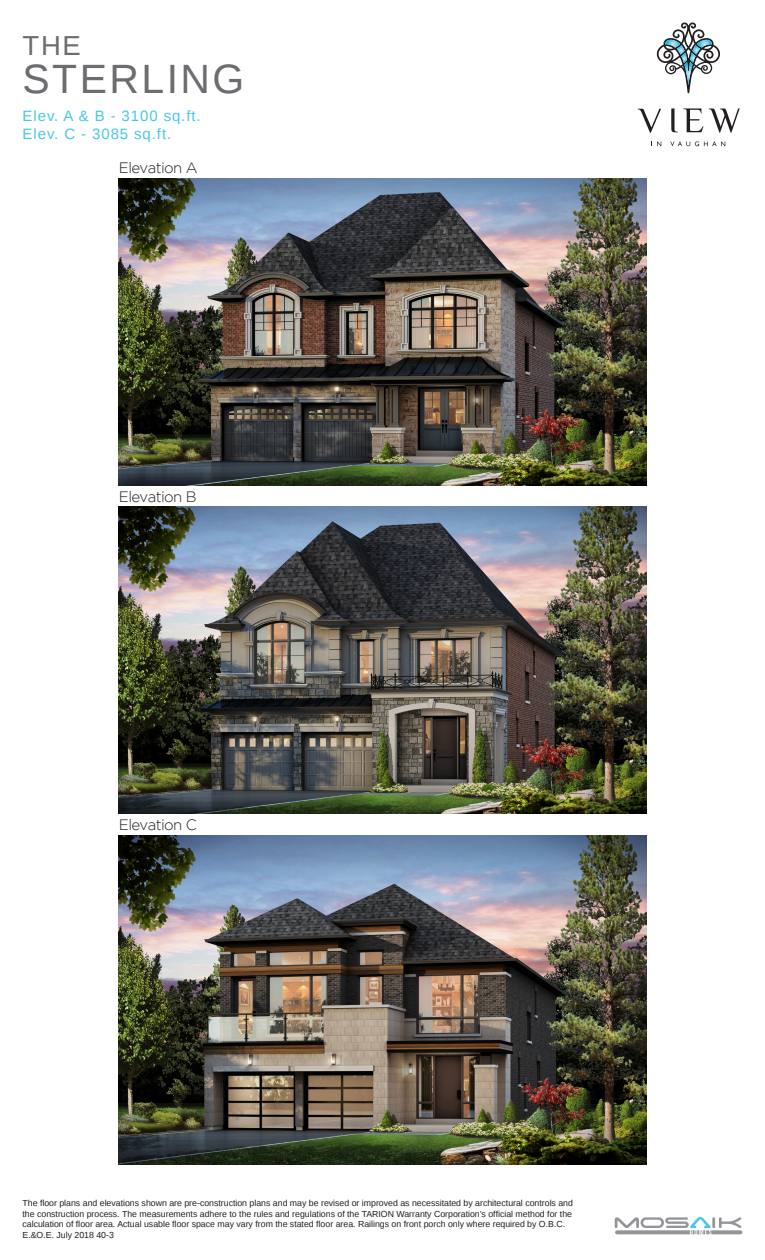
<style>
.page{position:relative;width:765px;height:1260px;background:#fff}
.page>*{position:absolute;margin:0;border:0;box-sizing:border-box;transform-origin:0 0}
.t1{font:41px "Liberation Sans";letter-spacing:.06em;color:#6c6d70}
.t2{font:27.5px "Liberation Sans";color:#6c6d70}
.t3{font:15px/18px "Liberation Sans";letter-spacing:.06em;color:#47c7ea}
.t4{font:300 15px "Gotham";letter-spacing:-.04em;color:#231f20}
.t5{font:8.75px/10.5px "Liberation Sans";color:#231f20}
</style>
<div class="page">
<svg style="left:615px;top:1217px;width:127px;height:17px"></svg>
<svg style="left:657px;top:23px;width:63px;height:70px"></svg>
<svg style="left:638px;top:109px;width:23px;height:24px"></svg>
<svg style="left:671px;top:108px;width:32px;height:24px"></svg>
<svg style="left:709px;top:108px;width:31px;height:25px"></svg>
<svg style="left:657px;top:142px;width:4px;height:4px"></svg>
<svg style="left:670px;top:141px;width:55px;height:5px"></svg>
<img style="left:119px;top:835px;width:527px;height:330px">
<img style="left:119px;top:507px;width:527px;height:307px">
<img style="left:119px;top:178px;width:527px;height:307px">
<p class="t2" style="left:23px;top:30px;width:60px">THE</p>
<p class="t1" style="left:22px;top:55px;width:223px">STERLING</p>
<p class="t3" style="left:23px;top:107px;width:180px">Elev. A &amp; B - 3100 sq.ft.<br>Elev. C - 3085 sq.ft.</p>
<p class="t4" style="left:119px;top:159px;width:80px">Elevation A</p>
<p class="t4" style="left:119px;top:488px;width:79px">Elevation B</p>
<p class="t4" style="left:119px;top:816px;width:79px">Elevation C</p>
<p class="t5" style="left:22px;top:1198px;width:552px">The floor plans and elevations shown are pre-construction plans and may be revised or improved as necessitated by architectural controls and the construction process. The measurements adhere to the rules and regulations of the TARION Warranty Corporation’s official method for the calculation of floor area. Actual usable floor space may vary from the stated floor area. Railings on front porch only where required by O.B.C.<br>E.&amp;O.E. July 2018 40-3</p>
</div>
